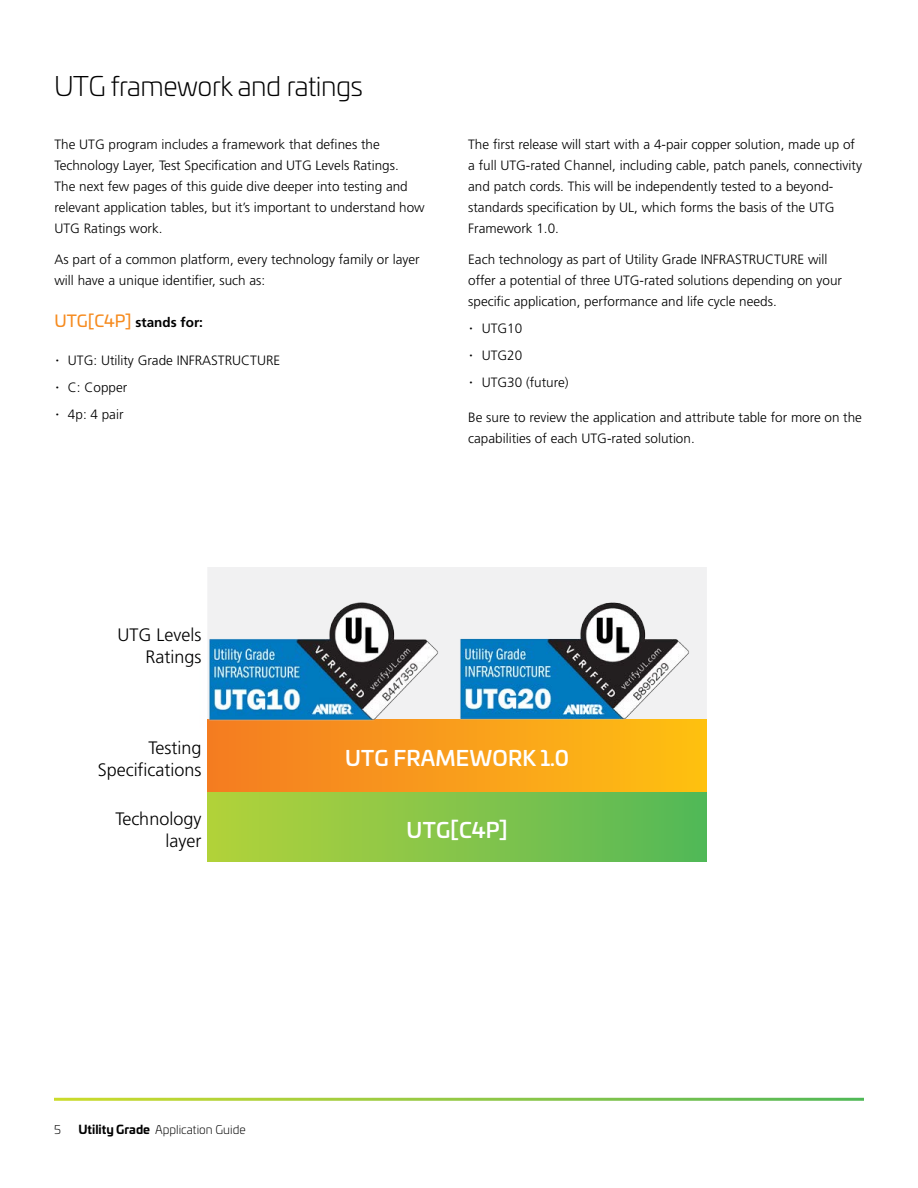
<style>
.page{position:relative;width:918px;height:1188px;background:#fff}
.page>*{position:absolute;margin:0;border:0;box-sizing:border-box;transform-origin:0 0}
.t1{font:300 27px "Univia Pro";letter-spacing:-.02em;color:#000}
.t2{font:500 21px "Univia Pro";letter-spacing:.01em;color:#fff}
.t3{font:300 18px/21.6px "Frutiger LT Pro";color:#000;text-align:right}
.t4{font:300 13.5px/21px "Frutiger LT Pro";color:#000}
.t5{font:700 13.5px "Frutiger LT Pro";color:#000}
.t6{font:300 12px "Univia Pro";color:#000}
.s1{font-family:"Univia Pro";font-weight:400;font-size:16.5px;color:#f68b1f}
.s2{font-size:21px}
.s3{font-weight:700}
</style>
<div class="page">
<div style="left:208px;top:567px;width:499px;height:152px;background:#f1f1f2"></div>
<div style="left:207px;top:719px;width:500px;height:73px;background:linear-gradient(to right,#f47b22,#fec112)"></div>
<div style="left:207px;top:792px;width:500px;height:70px;background:linear-gradient(to right,#b4d23b,#54b858)"></div>
<img style="left:207px;top:596px;width:238px;height:131px">
<img style="left:450px;top:595px;width:246px;height:131px">
<h1 class="t1" style="left:54px;top:67px;width:311px">UTG framework and ratings</h1>
<p class="t4" style="left:54px;top:133px;width:372px">The UTG program includes a framework that defines the Technology Layer, Test Specification and UTG Levels Ratings.<br>The next few pages of this guide dive deeper into testing and relevant application tables, but it’s important to understand how UTG Ratings work.</p>
<p class="t4" style="left:54px;top:249px;width:367px">As part of a common platform, every technology family or layer will have a unique identifier, such as:</p>
<p class="t5" style="left:54px;top:314px;width:150px"><span class="s1">UTG[C4P]</span> stands for:</p>
<p class="t4" style="left:54px;top:346px;width:227px;line-height:27px"><span class="s2">·</span> UTG: Utility Grade INFRASTRUCTURE <span class="s2">·</span> C: Copper<br><span class="s2">·</span> 4p: 4 pair</p>
<p class="t4" style="left:468px;top:133px;width:395px">The first release will start with a 4-pair copper solution, made up of a full UTG-rated Channel, including cable, patch panels, connectivity and patch cords. This will be independently tested to a beyond&shy;standards specification by UL, which forms the basis of the UTG Framework 1.0.</p>
<p class="t4" style="left:468px;top:249px;width:375px">Each technology as part of Utility Grade INFRASTRUCTURE will offer a potential of three UTG-rated solutions depending on your specific application, performance and life cycle needs.</p>
<p class="t4" style="left:468px;top:315px;width:102px;line-height:27px"><span class="s2">·</span> UTG10<br><span class="s2">·</span> UTG20<br><span class="s2">·</span> UTG30 (future)</p>
<p class="t4" style="left:468px;top:406px;width:395px">Be sure to review the application and attribute table for more on the capabilities of each UTG-rated solution.</p>
<h3 class="t3" style="left:117px;top:624px;width:85px">UTG Levels<br>Ratings</h3>
<h3 class="t3" style="left:98px;top:737px;width:105px">Testing<br>Specifications</h3>
<h2 class="t2" style="left:345px;top:742px;width:225px">UTG FRAMEWORK 1.0</h2>
<h3 class="t3" style="left:115px;top:808px;width:88px">Technology layer</h3>
<h2 class="t2" style="left:407px;top:814px;width:103px">UTG[C4P]</h2>
<p class="t6" style="left:54px;top:1121px;width:8px">5</p>
<p class="t6" style="left:78px;top:1121px;width:169px"><span class="s3">Utility Grade</span> Application Guide</p>
</div>
